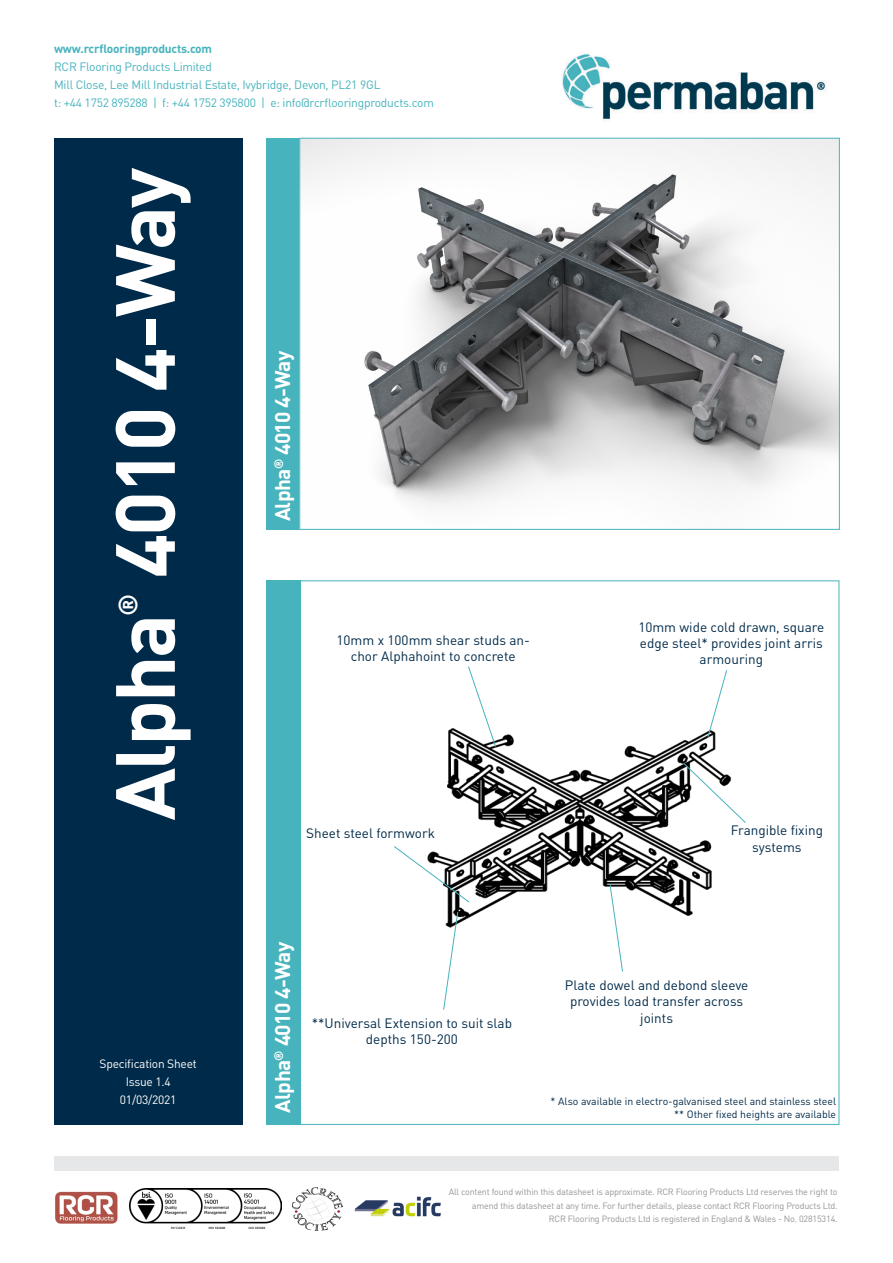
<style>
.page{position:relative;width:893px;height:1263px;background:#fff}
.page>*{position:absolute;margin:0;border:0;box-sizing:border-box;transform-origin:0 0}
.t1{font:700 82.5px "DIN Pro";letter-spacing:-.03em;color:#fff}
.t2{font:700 26.25px "DIN Pro";color:#fff}
.t3{font:700 21px "DIN Pro";letter-spacing:-.03em;color:#fff}
.t4{font:13.5px/16.2px "DIN Pro";color:#002a49;text-align:center}
.t5{font:12px "DIN Pro";letter-spacing:-.02em;color:#47b3bd}
.t6{font:12px/18px "DIN Pro";letter-spacing:-.02em;color:#fff;text-align:center}
.t7{font:700 12px "DIN Pro";letter-spacing:-.02em;color:#47b3bd}
.t8{font:10.5px/12.6px "DIN Pro";color:#002a49;text-align:right}
.t9{font:9px/13.5px "DIN Pro";letter-spacing:-.02em;color:#939598;text-align:right}
</style>
<div class="page">
<div style="left:54px;top:138px;width:188px;height:987px;background:#002a49"></div>
<div style="left:54px;top:1157px;width:785px;height:14px;background:#e6e7e9"></div>
<div style="left:266px;top:138px;width:34px;height:391px;background:#47b3bd"></div>
<div style="left:266px;top:580px;width:34px;height:545px;background:#47b3bd"></div>
<img style="left:292px;top:1187px;width:51px;height:44px">
<img style="left:55px;top:1191px;width:63px;height:33px">
<img style="left:562px;top:52px;width:264px;height:69px">
<img style="left:354px;top:1196px;width:87px;height:21px">
<img style="left:129px;top:1188px;width:152px;height:40px">
<img style="left:447px;top:654px;width:298px;height:287px">
<svg style="left:468px;top:666px;width:28px;height:81px"></svg>
<svg style="left:394px;top:845px;width:76px;height:58px"></svg>
<svg style="left:443px;top:911px;width:16px;height:99px"></svg>
<svg style="left:609px;top:883px;width:14px;height:89px"></svg>
<svg style="left:683px;top:763px;width:63px;height:61px"></svg>
<svg style="left:707px;top:669px;width:21px;height:69px"></svg>
<img style="left:301px;top:140px;width:537px;height:367px">
<p class="t7" style="left:54px;top:41px;width:160px">www.rcrflooringproducts.com</p>
<p class="t5" style="left:54px;top:59px;width:159px">RCR Flooring Products Limited</p>
<p class="t5" style="left:54px;top:77px;width:328px">Mill Close, Lee Mill Industrial Estate, Ivybridge, Devon, PL21 9GL</p>
<p class="t5" style="left:54px;top:95px;width:381px">t: +44 1752 895288 | f: +44 1752 395800 | e: info@rcrflooringproducts.com</p>
<p class="t1" style="left:89px;top:820px;width:654px;rotate:-90deg">Alpha 4010 4-Way</p>
<p class="t2" style="left:110px;top:616px;width:24px;rotate:-90deg">®</p>
<p class="t3" style="left:268px;top:521px;width:172px;rotate:-90deg">Alpha<sup>®</sup> 4010 4-Way</p>
<p class="t4" style="left:337px;top:631px;width:195px">10mm x 100mm shear studs an&shy;chor Alphahoint to concrete</p>
<p class="t4" style="left:306px;top:825px;width:130px">Sheet steel formwork</p>
<p class="t4" style="left:638px;top:618px;width:187px">10mm wide cold drawn, square edge steel* provides joint arris armouring</p>
<p class="t4" style="left:731px;top:822px;width:94px">Frangible fixing systems</p>
<p class="t6" style="left:100px;top:1054px;width:99px">Specification Sheet<br>Issue 1.4</p>
<p class="t6" style="left:120px;top:1090px;width:58px">01/03/2021</p>
<p class="t3" style="left:268px;top:1112px;width:172px;rotate:-90deg">Alpha<sup>®</sup> 4010 4-Way</p>
<p class="t4" style="left:312px;top:1014px;width:202px">**Universal Extension to suit slab depths 150-200</p>
<p class="t4" style="left:565px;top:976px;width:185px">Plate dowel and debond sleeve provides load transfer across joints</p>
<p class="t8" style="left:551px;top:1095px;width:287px">* Also available in electro-galvanised steel and stainless steel ** Other fixed heights are available</p>
<p class="t9" style="left:449px;top:1185px;width:390px">All content found within this datasheet is approximate. RCR Flooring Products Ltd reserves the right to amend this datasheet at any time. For further details, please contact RCR Flooring Products Ltd.</p>
<p class="t9" style="left:549px;top:1212px;width:290px">RCR Flooring Products Ltd is registered in England &amp; Wales - No. 02815314.</p>
</div>
